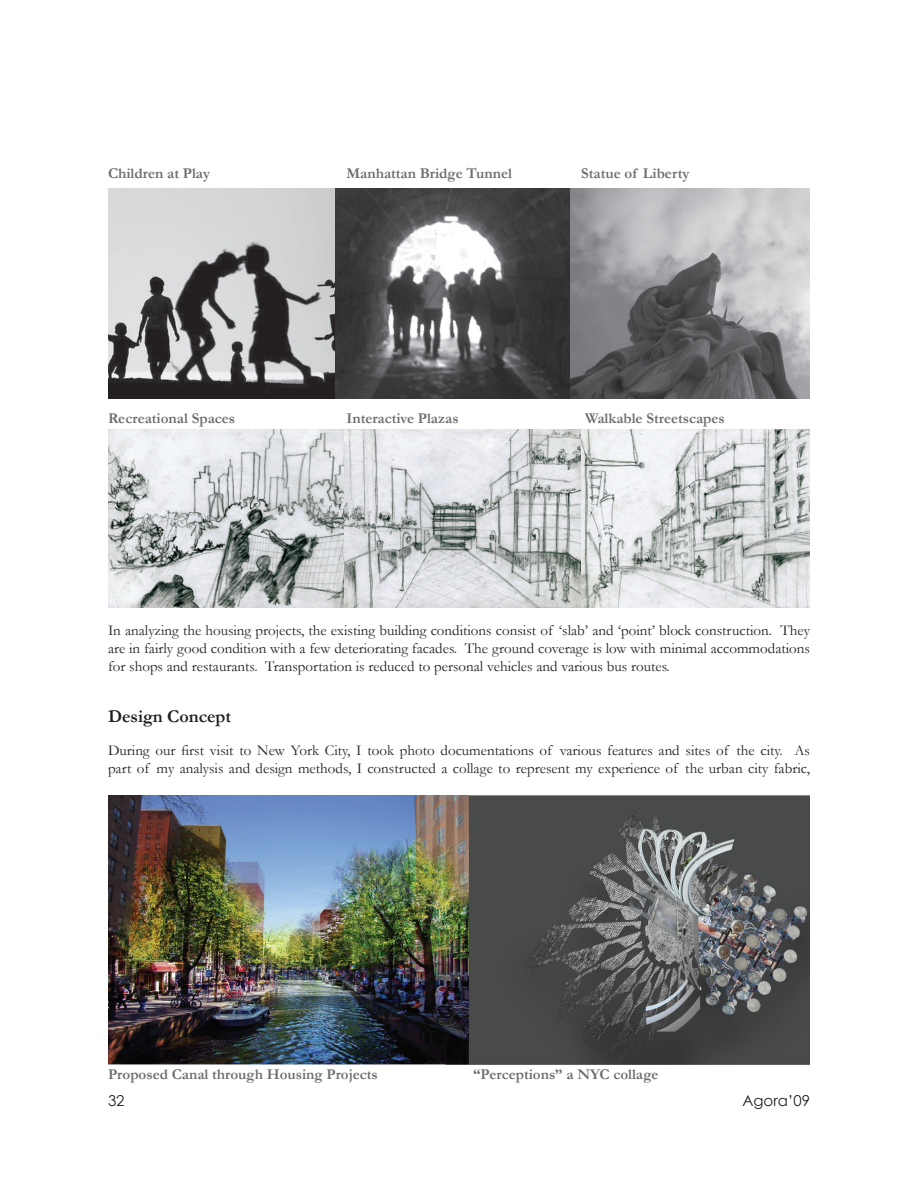
<style>
.page{position:relative;width:918px;height:1188px;background:#fff}
.page>*{position:absolute;margin:0;border:0;box-sizing:border-box;transform-origin:0 0}
.t1{font:700 18px "Garamond";color:#231f20}
.t2{font:15px/18px "Garamond";color:#231f20;text-align:justify}
.t3{font:700 15px "Garamond";color:#6c6d70}
.t4{font:15px "Century Gothic";color:#231f20}
</style>
<div class="page">
<img style="left:108px;top:795px;width:702px;height:270px">
<img style="left:108px;top:189px;width:228px;height:209px">
<img style="left:336px;top:189px;width:234px;height:209px">
<img style="left:570px;top:189px;width:240px;height:209px">
<img style="left:344px;top:430px;width:466px;height:178px">
<img style="left:108px;top:430px;width:236px;height:178px">
<p class="t3" style="left:108px;top:164px;width:104px">Children at Play</p>
<p class="t3" style="left:346px;top:164px;width:167px">Manhattan Bridge Tunnel</p>
<p class="t3" style="left:581px;top:164px;width:110px">Statue of Liberty</p>
<p class="t3" style="left:108px;top:410px;width:129px">Recreational Spaces</p>
<p class="t3" style="left:346px;top:410px;width:114px">Interactive Plazas</p>
<p class="t3" style="left:585px;top:410px;width:141px">Walkable Streetscapes</p>
<p class="t2" style="left:108px;top:621px;width:704px">In analyzing the housing projects, the existing building conditions consist of ‘slab’ and ‘point’ block construction. They are in fairly good condition with a few deteriorating facades. The ground coverage is low with minimal accommodations for shops and restaurants. Transportation is reduced to personal vehicles and various bus routes.</p>
<p class="t1" style="left:108px;top:706px;width:125px">Design Concept</p>
<p class="t2" style="left:108px;top:741px;width:703px">During our first visit to New York City, I took photo documentations of various features and sites of the city. As part of my analysis and design methods, I constructed a collage to represent my experience of the urban city fabric,</p>
<p class="t3" style="left:108px;top:1066px;width:271px">Proposed Canal through Housing Projects</p>
<p class="t3" style="left:473px;top:1066px;width:187px">“Perceptions” a NYC collage</p>
<p class="t4" style="left:108px;top:1092px;width:18px">32</p>
<p class="t4" style="left:742px;top:1092px;width:69px">Agora’09</p>
</div>
